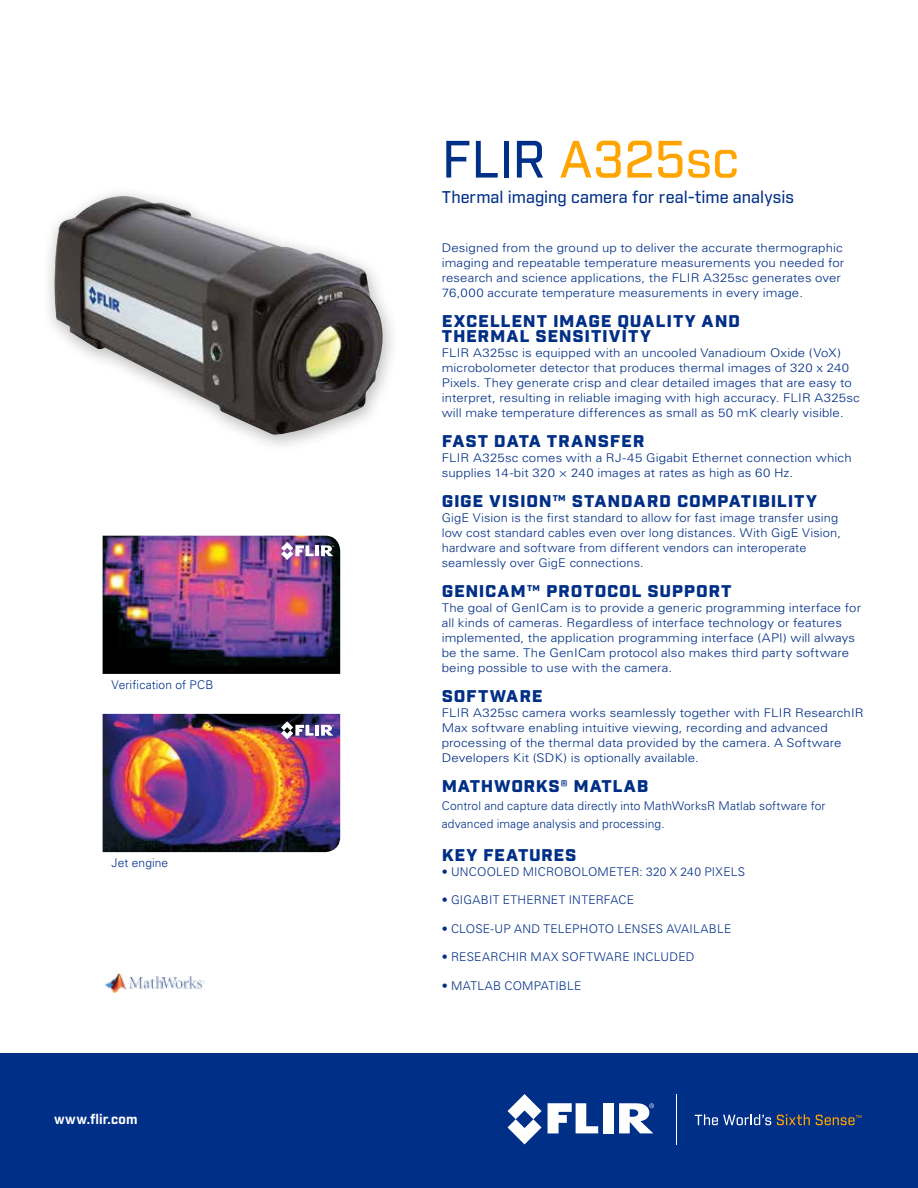
<style>
.page{position:relative;width:918px;height:1188px;background:#fff}
.page>*{position:absolute;margin:0;border:0;box-sizing:border-box;transform-origin:0 0}
.t1{font:500 51px "Industry";color:#ffa400}
.t2{font:900 16.5px/15px "Industry";letter-spacing:.04em;color:#002f87;scale:1.1 1}
.t3{font:500 16.5px "Industry";color:#002f87}
.t4{font:700 13.5px "Industry";letter-spacing:.015em;color:#fff}
.t5{font:300 12px/15px "Univers LT Std";letter-spacing:.01em;color:#002f87;scale:1.1 1}
.t6{font:300 12px/18px "Univers LT Std";letter-spacing:.01em;color:#002f87}
.t7{font:300 12px/15px "Univers LT Std";letter-spacing:.01em;color:#002f87;scale:1.07 1}
.s1{color:#002f87}
</style>
<div class="page">
<div style="left:0;top:1053px;width:918px;height:135px;background:#002f87"></div>
<svg style="left:548px;top:1103px;width:50px;height:30px"></svg>
<div style="left:603px;top:1103px;width:11px;height:30px;background:#fff"></div>
<svg style="left:508px;top:1094px;width:34px;height:50px"></svg>
<svg style="left:619px;top:1103px;width:35px;height:30px"></svg>
<svg style="left:695px;top:1114px;width:76px;height:11px"></svg>
<svg style="left:777px;top:1114px;width:33px;height:11px"></svg>
<svg style="left:816px;top:1115px;width:45px;height:10px"></svg>
<hr style="left:676px;top:1094px;width:1px;height:50px;background:#fff">
<img style="left:103px;top:536px;width:237px;height:138px">
<img style="left:103px;top:714px;width:237px;height:138px">
<div style="left:41px;top:185px;width:359px;height:269px;background:#000;opacity:.3"></div>
<img style="left:54px;top:196px;width:329px;height:240px">
<hr style="left:315px;top:545px;width:4px;height:11px;background:#fff">
<svg style="left:281px;top:542px;width:33px;height:18px"></svg>
<svg style="left:321px;top:545px;width:13px;height:11px"></svg>
<hr style="left:315px;top:725px;width:4px;height:11px;background:#fff">
<svg style="left:281px;top:721px;width:33px;height:18px"></svg>
<svg style="left:321px;top:725px;width:13px;height:11px"></svg>
<img style="left:104px;top:973px;width:100px;height:21px">
<p class="t6" style="left:112px;top:676px;width:103px">Verification of PCB</p>
<p class="t6" style="left:112px;top:854px;width:58px">Jet engine</p>
<p class="t4" style="left:54px;top:1110px;width:85px">www.flir.com</p>
<h1 class="t1" style="left:442px;top:129px;width:299px"><span class="s1">FLIR</span> A325sc</h1>
<h2 class="t3" style="left:442px;top:187px;width:354px">Thermal imaging camera for real-time analysis</h2>
<p class="t5" style="left:442px;top:240px;width:367px">Designed from the ground up to deliver the accurate thermographic imaging and repeatable temperature measurements you needed for research and science applications, the FLIR A325sc generates over 76,000 accurate temperature measurements in every image.</p>
<h2 class="t2" style="left:442px;top:314px;width:273px">EXCELLENT IMAGE QUALITY AND<br>THERMAL SENSITIVITY</h2>
<p class="t5" style="left:442px;top:345px;width:382px">FLIR A325sc is equipped with an uncooled Vanadioum Oxide (VoX) microbolometer detector that produces thermal images of 320 x 240<br>Pixels. They generate crisp and clear detailed images that are easy to interpret, resulting in reliable imaging with high accuracy. FLIR A325sc will make temperature differences as small as 50 mK clearly visible.</p>
<h2 class="t2" style="left:442px;top:434px;width:186px">FAST DATA TRANSFER</h2>
<p class="t5" style="left:442px;top:450px;width:374px">FLIR A325sc comes with a RJ-45 Gigabit Ethernet connection which supplies 14-bit 320 × 240 images at rates as high as 60 Hz.</p>
<h2 class="t2" style="left:442px;top:494px;width:343px">GIGE VISION™ STANDARD COMPATIBILITY</h2>
<p class="t7" style="left:442px;top:510px;width:375px">GigE Vision is the first standard to allow for fast image transfer using low cost standard cables even over long distances. With GigE Vision, hardware and software from different vendors can interoperate seamlessly over GigE connections.</p>
<h2 class="t2" style="left:442px;top:584px;width:265px">GENICAM™ PROTOCOL SUPPORT</h2>
<p class="t5" style="left:442px;top:600px;width:383px">The goal of GenICam is to provide a generic programming interface for all kinds of cameras. Regardless of interface technology or features implemented, the application programming interface (API) will always be the same. The GenICam protocol also makes third party software being possible to use with the camera.</p>
<h2 class="t2" style="left:442px;top:689px;width:93px">SOFTWARE</h2>
<p class="t5" style="left:442px;top:705px;width:385px">FLIR A325sc camera works seamlessly together with FLIR ResearchIR Max software enabling intuitive viewing, recording and advanced processing of the thermal data provided by the camera. A Software Developers Kit (SDK) is optionally available.</p>
<h2 class="t2" style="left:442px;top:779px;width:189px">MATHWORKS® MATLAB</h2>
<p class="t6" style="left:442px;top:796px;width:385px">Control and capture data directly into MathWorksR Matlab software for advanced image analysis and processing.</p>
<h2 class="t2" style="left:442px;top:848px;width:124px">KEY FEATURES</h2>
<p class="t6" style="left:442px;top:862px;width:305px">• UNCOOLED MICROBOLOMETER: 320 X 240 PIXELS</p>
<p class="t6" style="left:442px;top:891px;width:194px">• GIGABIT ETHERNET INTERFACE</p>
<p class="t6" style="left:442px;top:919px;width:291px">• CLOSE-UP AND TELEPHOTO LENSES AVAILABLE</p>
<p class="t6" style="left:442px;top:948px;width:254px">• RESEARCHIR MAX SOFTWARE INCLUDED</p>
<p class="t6" style="left:442px;top:976px;width:141px">• MATLAB COMPATIBLE</p>
</div>
